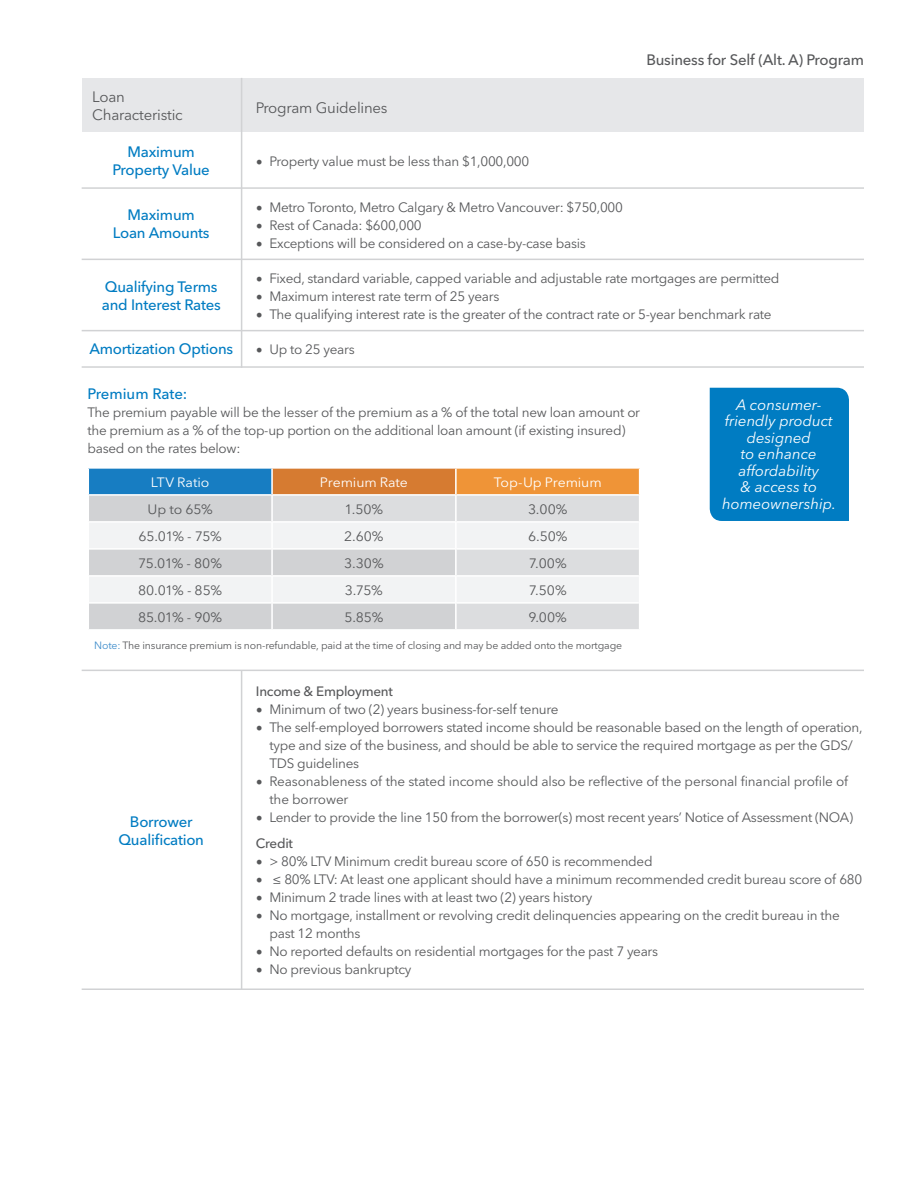
<style>
.page{position:relative;width:918px;height:1188px;background:#fff}
.page>*{position:absolute;margin:0;border:0;box-sizing:border-box;transform-origin:0 0}
.t1{font:500 15px/18px "Avenir Next LT Pro";letter-spacing:-.015em;color:#007cc2;text-align:center}
.t2{font:italic 15px/16.5px "Avenir Next LT Pro";color:#fff;text-align:center}
.t3{font:15px/18px "Avenir Next LT Pro";letter-spacing:-.015em;color:#57585a}
.t4{font:500 15px "Avenir Next LT Pro";letter-spacing:-.015em;color:#57585a}
.t5{font:13.5px/18px "Avenir Next LT Pro";letter-spacing:-.02em;color:#57585a}
.t6{font:13.5px "Avenir Next LT Pro";letter-spacing:-.02em;color:#57585a;scale:1.04 1}
.t7{font:13.5px "Avenir Next LT Pro";letter-spacing:-.01em;color:#fff;scale:1.04 1}
.t8{font:500 13.5px "Avenir Next LT Pro";letter-spacing:-.02em;color:#57585a}
.t9{font:10.5px "Avenir Next LT Pro";letter-spacing:-.015em;color:#57585a}
.s1{font-family:"Minion Pro";font-size:18px}
.s2{color:#3f8dcb}
.s3{font-weight:500}
</style>
<div class="page">
<div style="left:242px;top:78px;width:622px;height:54px;background:#e6e7e9"></div>
<div style="left:82px;top:78px;width:160px;height:54px;background:#e6e7e9"></div>
<hr style="left:82px;top:187px;width:782px;height:2px;background:#d1d2d4">
<hr style="left:82px;top:259px;width:782px;height:1px;background:#d1d2d4">
<hr style="left:82px;top:330px;width:782px;height:1px;background:#d1d2d4">
<hr style="left:82px;top:366px;width:782px;height:2px;background:#d1d2d4">
<hr style="left:82px;top:670px;width:782px;height:1px;background:#d1d2d4">
<hr style="left:82px;top:988px;width:782px;height:2px;background:#d1d2d4">
<hr style="left:241px;top:78px;width:1px;height:290px;background:#d1d2d4">
<div style="left:710px;top:388px;width:139px;height:133px;background:#007cc2"></div>
<div style="left:88px;top:468px;width:184px;height:27px;background:#177dc2"></div>
<div style="left:272px;top:468px;width:184px;height:27px;background:#d67b31"></div>
<div style="left:456px;top:468px;width:184px;height:27px;background:#ef9437"></div>
<div style="left:89px;top:496px;width:182px;height:133px;background:#d1d2d4"></div>
<svg style="left:273px;top:496px;width:366px;height:133px;background:#d9dadc"></svg>
<svg style="left:89px;top:523px;width:550px;height:79px;fill:#f2f3f4"></svg>
<hr style="left:89px;top:494px;width:182px;height:2px;background:#fff">
<hr style="left:273px;top:494px;width:182px;height:2px;background:#fff">
<hr style="left:457px;top:494px;width:182px;height:2px;background:#fff">
<hr style="left:89px;top:521px;width:182px;height:2px;background:#fff">
<hr style="left:273px;top:521px;width:182px;height:2px;background:#fff">
<hr style="left:457px;top:521px;width:182px;height:2px;background:#fff">
<hr style="left:89px;top:548px;width:182px;height:2px;background:#fff">
<hr style="left:273px;top:548px;width:182px;height:2px;background:#fff">
<hr style="left:457px;top:548px;width:182px;height:2px;background:#fff">
<hr style="left:89px;top:575px;width:182px;height:2px;background:#fff">
<hr style="left:273px;top:575px;width:182px;height:2px;background:#fff">
<hr style="left:457px;top:575px;width:182px;height:2px;background:#fff">
<hr style="left:89px;top:602px;width:182px;height:2px;background:#fff">
<hr style="left:273px;top:602px;width:182px;height:2px;background:#fff">
<hr style="left:457px;top:602px;width:182px;height:2px;background:#fff">
<hr style="left:87px;top:467px;width:185px;height:2px;background:#fff">
<hr style="left:272px;top:467px;width:184px;height:2px;background:#fff">
<hr style="left:456px;top:467px;width:184px;height:2px;background:#fff">
<hr style="left:87px;top:469px;width:2px;height:26px;background:#fff">
<hr style="left:271px;top:469px;width:2px;height:26px;background:#fff">
<hr style="left:455px;top:469px;width:2px;height:26px;background:#fff">
<hr style="left:455px;top:495px;width:2px;height:27px;background:#fff">
<hr style="left:271px;top:522px;width:2px;height:27px;background:#fff">
<hr style="left:455px;top:522px;width:2px;height:27px;background:#fff">
<hr style="left:271px;top:549px;width:2px;height:27px;background:#fff">
<hr style="left:455px;top:549px;width:2px;height:27px;background:#fff">
<hr style="left:271px;top:576px;width:2px;height:27px;background:#fff">
<hr style="left:455px;top:576px;width:2px;height:27px;background:#fff">
<hr style="left:455px;top:603px;width:2px;height:26px;background:#fff">
<svg style="left:639px;top:469px;width:1px;height:26px"></svg>
<hr style="left:241px;top:670px;width:1px;height:320px;background:#d1d2d4">
<p class="t3" style="left:92px;top:87px;width:92px">Loan<br>Characteristic</p>
<p class="t1" style="left:113px;top:143px;width:99px">Maximum<br>Property Value</p>
<p class="t1" style="left:113px;top:206px;width:98px">Maximum<br>Loan Amounts</p>
<p class="t1" style="left:102px;top:277px;width:120px;text-align:left">Qualifying Terms and Interest Rates</p>
<p class="t1" style="left:89px;top:340px;width:145px">Amortization Options</p>
<p class="t3" style="left:256px;top:99px;width:133px">Program Guidelines</p>
<p class="t4" style="left:646px;top:51px;width:219px">Business for Self (Alt. A) Program</p>
<p class="t5" style="left:256px;top:152px;width:275px"><span class="s1">•</span> Property value must be less than $1,000,000</p>
<p class="t5" style="left:256px;top:198px;width:369px"><span class="s1">•</span> Metro Toronto, Metro Calgary &amp; Metro Vancouver: $750,000</p>
<p class="t5" style="left:256px;top:216px;width:167px"><span class="s1">•</span> Rest of Canada: $600,000</p>
<p class="t5" style="left:256px;top:234px;width:332px"><span class="s1">•</span> Exceptions will be considered on a case-by-case basis</p>
<p class="t5" style="left:256px;top:269px;width:525px"><span class="s1">•</span> Fixed, standard variable, capped variable and adjustable rate mortgages are permitted</p>
<p class="t5" style="left:256px;top:287px;width:245px"><span class="s1">•</span> Maximum interest rate term of 25 years</p>
<p class="t5" style="left:256px;top:305px;width:517px"><span class="s1">•</span> The qualifying interest rate is the greater of the contract rate or 5-year benchmark rate</p>
<p class="t5" style="left:256px;top:340px;width:100px"><span class="s1">•</span> Up to 25 years</p>
<p class="t1" style="left:87px;top:385px;width:102px">Premium Rate:</p>
<p class="t5" style="left:87px;top:403px;width:554px">The premium payable will be the lesser of the premium as a % of the total new loan amount or the premium as a % of the top-up portion on the additional loan amount (if existing insured) based on the rates below:</p>
<p class="t7" style="left:151px;top:474px;width:58px">LTV Ratio</p>
<p class="t7" style="left:320px;top:474px;width:86px">Premium Rate</p>
<p class="t7" style="left:494px;top:474px;width:105px">Top-Up Premium</p>
<p class="t6" style="left:147px;top:501px;width:64px">Up to 65%</p>
<p class="t6" style="left:345px;top:501px;width:39px">1.50%</p>
<p class="t6" style="left:528px;top:501px;width:39px">3.00%</p>
<p class="t6" style="left:138px;top:528px;width:82px">65.01% - 75%</p>
<p class="t6" style="left:344px;top:528px;width:39px">2.60%</p>
<p class="t6" style="left:528px;top:528px;width:39px">6.50%</p>
<p class="t6" style="left:138px;top:555px;width:82px">75.01% - 80%</p>
<p class="t6" style="left:344px;top:555px;width:40px">3.30%</p>
<p class="t6" style="left:529px;top:555px;width:38px">7.00%</p>
<p class="t6" style="left:138px;top:582px;width:82px">80.01% - 85%</p>
<p class="t6" style="left:345px;top:582px;width:38px">3.75%</p>
<p class="t6" style="left:529px;top:582px;width:38px">7.50%</p>
<p class="t6" style="left:138px;top:609px;width:82px">85.01% - 90%</p>
<p class="t6" style="left:344px;top:609px;width:39px">5.85%</p>
<p class="t6" style="left:528px;top:609px;width:39px">9.00%</p>
<p class="t9" style="left:94px;top:640px;width:529px"><span class="s2">Note:</span> The insurance premium is non-refundable, paid at the time of closing and may be added onto the mortgage</p>
<p class="t2" style="left:722px;top:396px;width:115px">A consumer&shy;friendly product designed<br>to enhance affordability<br>&amp; access to homeownership.</p>
<p class="t1" style="left:119px;top:813px;width:87px">Borrower<br>Qualification</p>
<p class="t8" style="left:256px;top:683px;width:138px">Income &amp; Employment</p>
<p class="t5" style="left:256px;top:700px;width:304px"><span class="s1">•</span> Minimum of two (2) years business-for-self tenure</p>
<p class="t5" style="left:269px;top:718px;width:595px;text-indent:-14px"><span class="s1">•</span> The self-employed borrowers stated income should be reasonable based on the length of operation, type and size of the business, and should be able to service the required mortgage as per the GDS/<br>TDS guidelines</p>
<p class="t5" style="left:269px;top:772px;width:580px;text-indent:-14px"><span class="s1">•</span> Reasonableness of the stated income should also be reflective of the personal financial profile of the borrower</p>
<p class="t5" style="left:256px;top:805px;width:599px;line-height:25.5px"><span class="s1">•</span> Lender to provide the line 150 from the borrower(s) most recent years’ Notice of Assessment (NOA)<br><span class="s3">Credit</span></p>
<p class="t5" style="left:256px;top:852px;width:398px"><span class="s1">•</span> &gt; 80% LTV Minimum credit bureau score of 650 is recommended</p>
<p class="t5" style="left:256px;top:870px;width:608px"><span class="s1">•</span> ≤ 80% LTV: At least one applicant should have a minimum recommended credit bureau score of 680</p>
<p class="t5" style="left:256px;top:888px;width:338px"><span class="s1">•</span> Minimum 2 trade lines with at least two (2) years history</p>
<p class="t5" style="left:269px;top:906px;width:572px;text-indent:-14px"><span class="s1">•</span> No mortgage, installment or revolving credit delinquencies appearing on the credit bureau in the past 12 months</p>
<p class="t5" style="left:256px;top:942px;width:404px"><span class="s1">•</span> No reported defaults on residential mortgages for the past 7 years</p>
<p class="t5" style="left:256px;top:960px;width:157px"><span class="s1">•</span> No previous bankruptcy</p>
</div>
